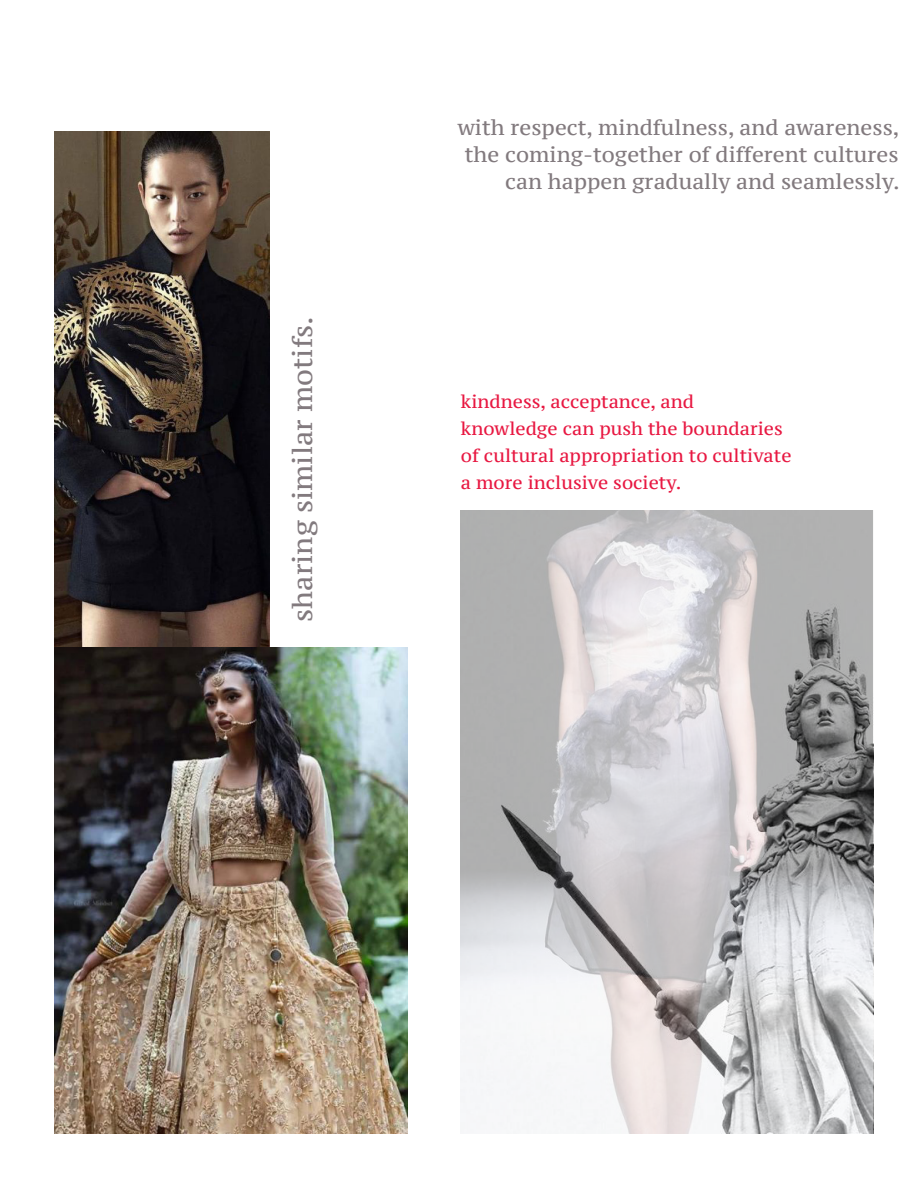
<style>
.page{position:relative;width:918px;height:1188px;background:#fff}
.page>*{position:absolute;margin:0;border:0;box-sizing:border-box;transform-origin:0 0}
.t1{font:27px "PT Serif Caption";color:#827a7e}
.t2{font:21px/27px "PT Serif Caption";color:#827a7e;text-align:right}
.t3{font:18px/27px "PT Serif Caption";color:#e81741}
</style>
<div class="page">
<img style="left:461px;top:511px;width:412px;height:623px">
<img style="left:55px;top:132px;width:215px;height:515px">
<img style="left:55px;top:647px;width:353px;height:487px">
<p class="t1" style="left:285px;top:622px;width:307px;rotate:-90deg">sharing similar motifs.</p>
<p class="t2" style="left:458px;top:114px;width:443px">with respect, mindfulness, and awareness, the coming-together of different cultures can happen gradually and seamlessly.</p>
<p class="t3" style="left:461px;top:388px;width:332px">kindness, acceptance, and knowledge can push the boundaries of cultural appropriation to cultivate a more inclusive society.</p>
</div>
